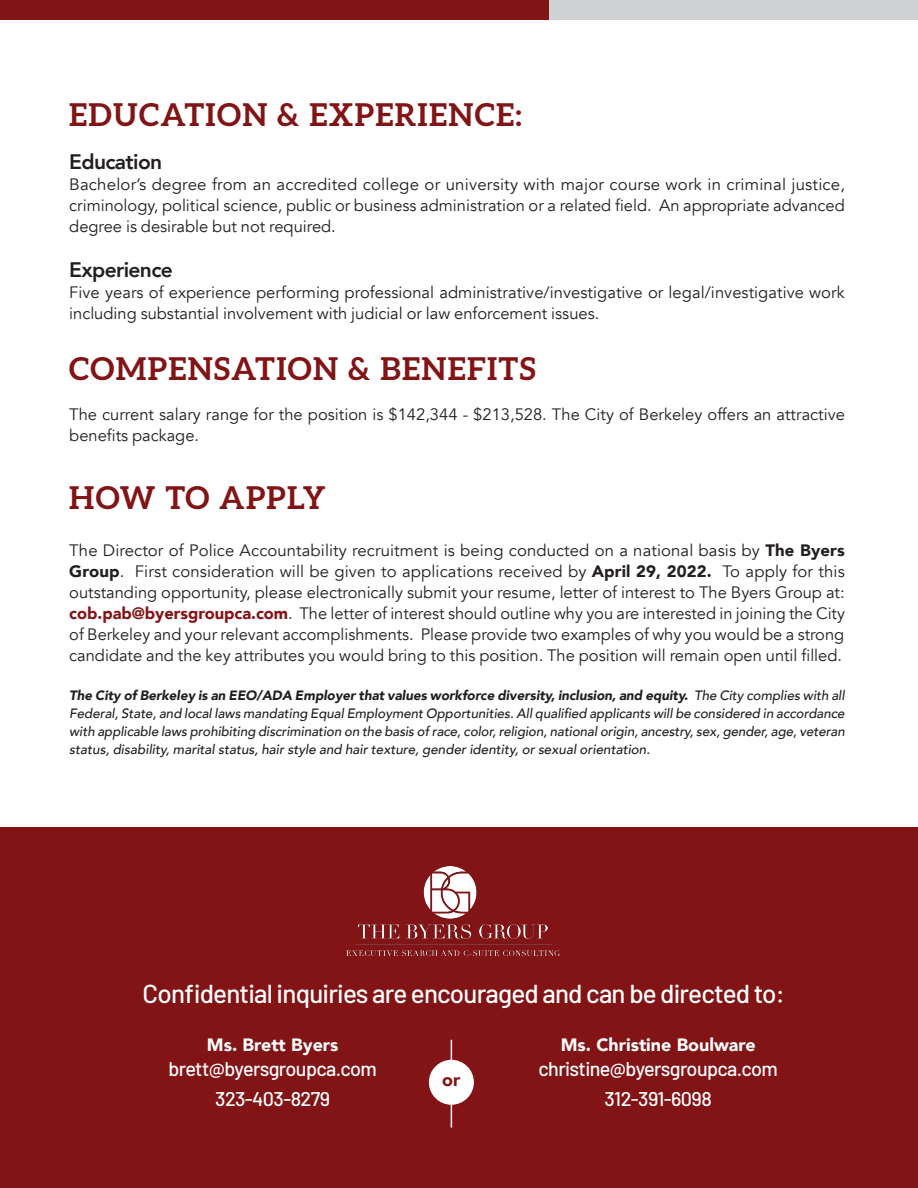
<style>
.page{position:relative;width:918px;height:1188px;background:#fff}
.page>*{position:absolute;margin:0;border:0;box-sizing:border-box;transform-origin:0 0}
.t1{font:700 31.5px "Aleo";letter-spacing:.04em;color:#821416}
.t2{font:500 25.95px "Barlow";letter-spacing:-.03em;color:#fff}
.Text{font:800 21px "Avenir";letter-spacing:-.03em;color:#231f20}
.Body_Copy{font:500 19.8px/29.7px "Barlow";letter-spacing:-.03em;color:#fff;text-align:center}
.Body_Copy-2{font:900 17.85px "Avenir";color:#fff}
.Body_Copy-3{font:900 17.85px "Avenir";color:#821416}
.Text-2{font:16.5px/21px "Avenir";color:#231f20;text-align:justify}
.Text-3{font:italic 500 13.5px/18px "Avenir";color:#231f20;text-align:justify}
.s1{font-weight:900}
.s2{font-weight:900;color:#821416}
</style>
<div class="page">
<div style="left:0;top:827px;width:918px;height:361px;background:#821416"></div>
<hr style="left:451px;top:1040px;width:1px;height:88px;background:#fff">
<div style="left:429px;top:1060px;width:45px;height:45px;background:#fff;border-radius:50%"></div>
<img style="left:347px;top:866px;width:212px;height:90px">
<div style="left:0;top:0;width:549px;height:20px;background:#821416"></div>
<div style="left:549px;top:0;width:368px;height:20px;background:#d1d2d4"></div>
<p class="t1" style="left:69px;top:96px;width:454px">EDUCATION &amp; EXPERIENCE:</p>
<p class="Text" style="left:69px;top:145px;width:94px">Education</p>
<p class="Text-2" style="left:69px;top:174px;width:777px">Bachelor’s degree from an accredited college or university with major course work in criminal justice, criminology, political science, public or business administration or a related field. An appropriate advanced degree is desirable but not required.</p>
<p class="Text" style="left:69px;top:253px;width:105px">Experience</p>
<p class="Text-2" style="left:69px;top:282px;width:777px">Five years of experience performing professional administrative/investigative or legal/investigative work including substantial involvement with judicial or law enforcement issues.</p>
<p class="t1" style="left:69px;top:350px;width:468px">COMPENSATION &amp; BENEFITS</p>
<p class="Text-2" style="left:69px;top:405px;width:777px">The current salary range for the position is $142,344 - $213,528. The City of Berkeley offers an attractive benefits package.</p>
<p class="t1" style="left:69px;top:480px;width:258px">HOW TO APPLY</p>
<p class="Text-2" style="left:69px;top:540px;width:777px">The Director of Police Accountability recruitment is being conducted on a national basis by <span class="s1">The Byers Group</span>. First consideration will be given to applications received by <span class="s1">April 29, 2022.</span> To apply for this outstanding opportunity, please electronically submit your resume, letter of interest to The Byers Group at: <span class="s2">cob.pab@byersgroupca.com</span>. The letter of interest should outline why you are interested in joining the City of Berkeley and your relevant accomplishments. Please provide two examples of why you would be a strong candidate and the key attributes you would bring to this position. The position will remain open until filled.</p>
<p class="Text-3" style="left:69px;top:687px;width:777px"><span class="s1">The City of Berkeley is an EEO/ADA Employer that values workforce diversity, inclusion, and equity.</span> The City complies with all Federal, State, and local laws mandating Equal Employment Opportunities. All qualified applicants will be considered in accordance with applicable laws prohibiting discrimination on the basis of race, color, religion, national origin, ancestry, sex, gender, age, veteran status, disability, marital status, hair style and hair texture, gender identity, or sexual orientation.</p>
<p class="t2" style="left:143px;top:975px;width:644px">Confidential inquiries are encouraged and can be directed to:</p>
<p class="Body_Copy-2" style="left:561px;top:1030px;width:196px">Ms. Christine Boulware</p>
<p class="Body_Copy" style="left:538px;top:1052px;width:241px">christine@byersgroupca.com<br>312-391-6098</p>
<p class="Body_Copy-2" style="left:207px;top:1030px;width:133px">Ms. Brett Byers</p>
<p class="Body_Copy" style="left:168px;top:1052px;width:210px">brett@byersgroupca.com<br>323-403-8279</p>
<p class="Body_Copy-3" style="left:442px;top:1065px;width:20px">or</p>
</div>
